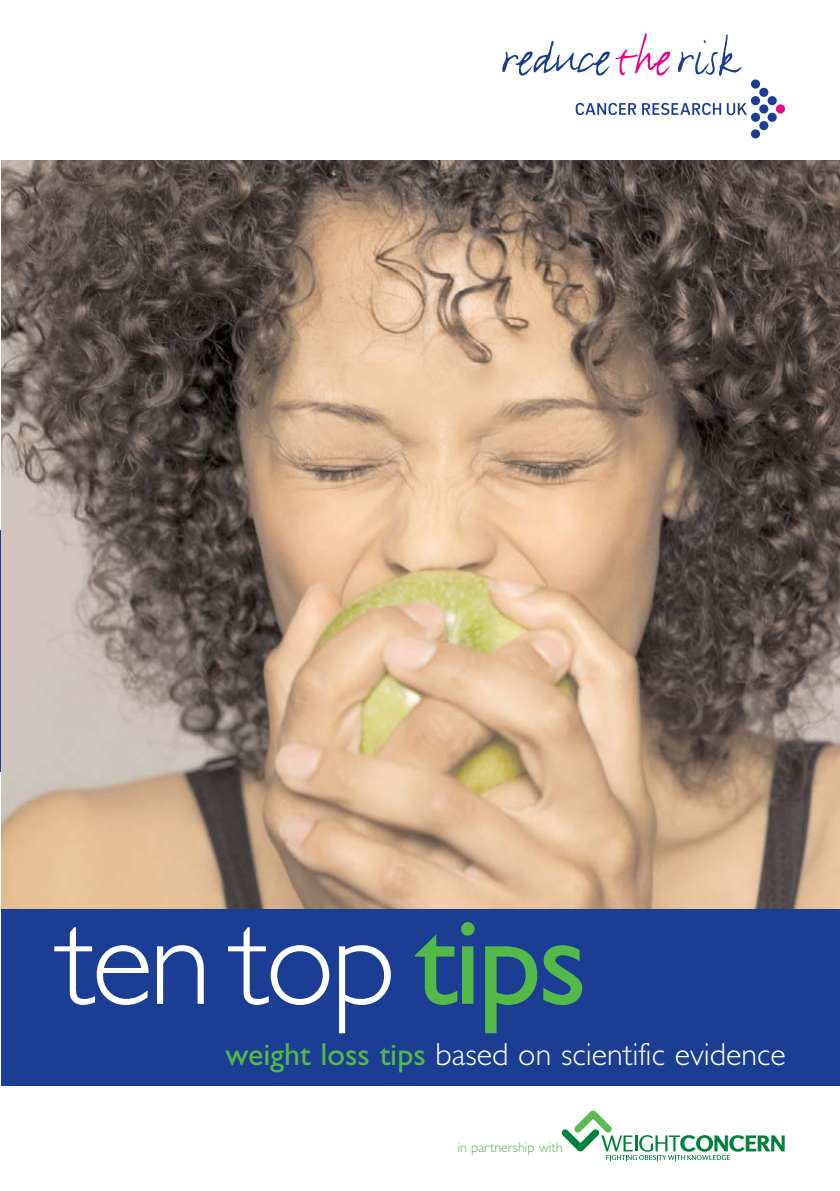
<style>
.page{position:relative;width:840px;height:1191px;background:#fff}
.page>*{position:absolute;margin:0;border:0;box-sizing:border-box;transform-origin:0 0}
.t1{font:300 128px "Gill Sans";letter-spacing:-.03em;color:#fff}
.t2{font:300 32px "Gill Sans";color:#fff}
.t3{font:300 14px "Gill Sans";color:#54b948}
.s1{font-weight:400;color:#54b948}
</style>
<div class="page">
<img style="left:1px;top:160px;width:838px;height:749px">
<div style="left:1px;top:909px;width:838px;height:177px;background:#1b3e94"></div>
<div style="left:750px;top:79px;width:9px;height:10px;background:#1b3e94;border-radius:50%"></div>
<svg style="left:758px;top:88px;width:10px;height:9px"></svg>
<div style="left:767px;top:96px;width:9px;height:9px;background:#1b3e94;border-radius:50%"></div>
<div style="left:775px;top:104px;width:9px;height:10px;background:#ec008c;border-radius:50%"></div>
<div style="left:750px;top:96px;width:9px;height:9px;background:#1b3e94;border-radius:50%"></div>
<svg style="left:758px;top:104px;width:10px;height:10px"></svg>
<div style="left:767px;top:113px;width:9px;height:9px;background:#1b3e94;border-radius:50%"></div>
<div style="left:750px;top:113px;width:9px;height:9px;background:#1b3e94;border-radius:50%"></div>
<svg style="left:758px;top:121px;width:10px;height:9px"></svg>
<div style="left:750px;top:129px;width:9px;height:9px;background:#1b3e94;border-radius:50%"></div>
<svg style="left:726px;top:103px;width:20px;height:12px"></svg>
<svg style="left:575px;top:103px;width:145px;height:12px"></svg>
<svg style="left:502px;top:40px;width:107px;height:36px"></svg>
<svg style="left:615px;top:33px;width:126px;height:43px"></svg>
<svg style="left:561px;top:1110px;width:223px;height:50px"></svg>
<h1 class="t1" style="left:57px;top:916px;width:532px">ten top <span class="s1">tips</span></h1>
<p class="t2" style="left:225px;top:1043px;width:561px"><span class="s1">weight loss tips</span> based on scientific evidence</p>
<p class="t3" style="left:457px;top:1142px;width:107px">in partnership with</p>
</div>
